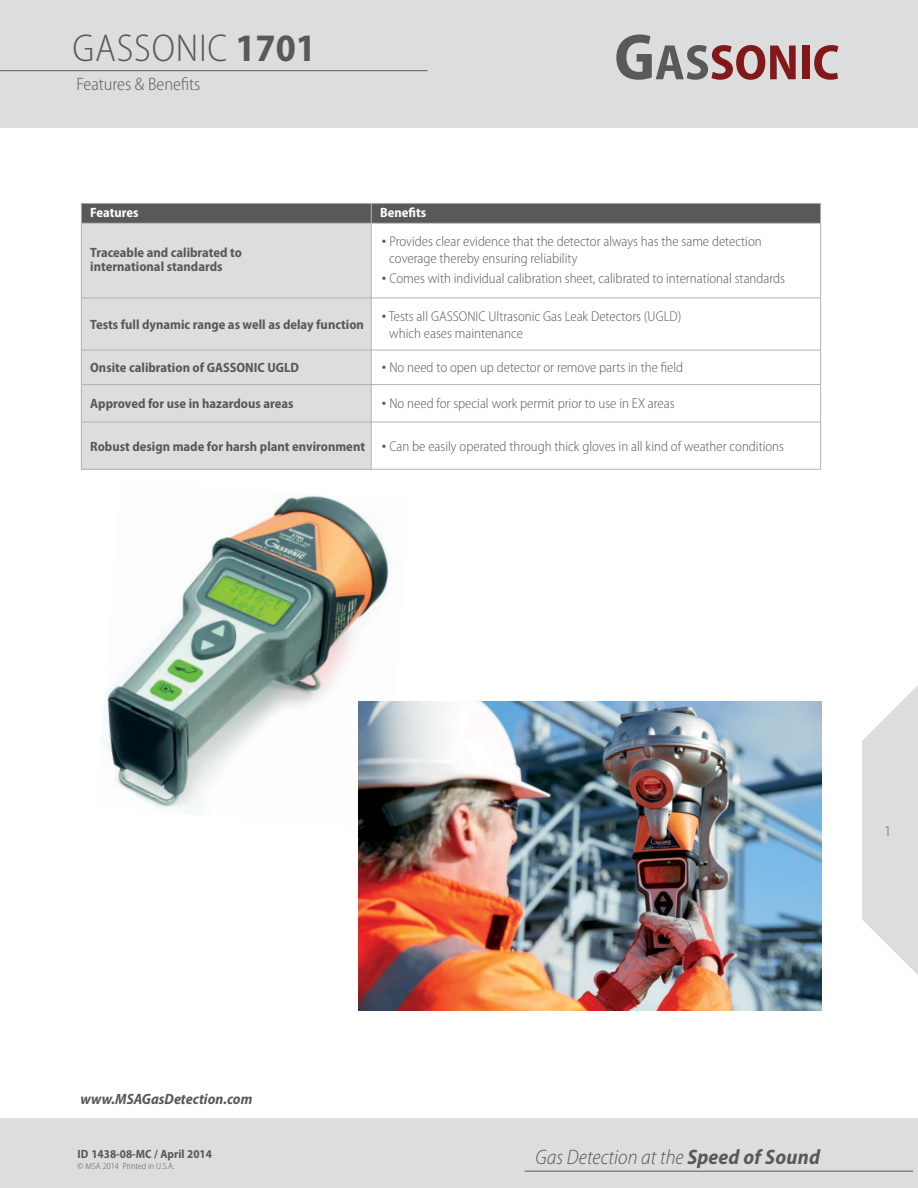
<style>
.page{position:relative;width:918px;height:1188px;background:#fff}
.page>*{position:absolute;margin:0;border:0;box-sizing:border-box;transform-origin:0 0}
.t1{font:300 semi-condensed 39px "Myriad Pro";letter-spacing:.02em;color:#58595b}
.t2{font:italic 300 semi-condensed 21px "Myriad Pro";color:#58595b}
.t3{font:300 semi-condensed 18px "Myriad Pro";color:#58595b}
.t4{font:italic 700 semi-condensed 15px "Myriad Pro";color:#58595b}
.t5{font:300 semi-condensed 15px "Myriad Pro";color:#58595b}
.t6{font:300 semi-condensed 14.25px/17.1px "Myriad Pro";color:#58595b}
.t7{font:700 semi-condensed 13.5px/14.2px "Myriad Pro";color:#58595b}
.t8{font:700 semi-condensed 13.5px "Myriad Pro";color:#fff}
.t9{font:700 semi-condensed 12px "Myriad Pro";color:#58595b}
.t10{font:300 semi-condensed 9px "Myriad Pro";color:#58595b}
.s1{font-weight:700}
.s2{font-size:18.3px}
.s3{font-weight:700;font-size:13.5px}
</style>
<div class="page">
<div style="left:0;top:1119px;width:918px;height:69px;background:#dcddde"></div>
<div style="left:0;top:0;width:918px;height:128px;background:#dcddde"></div>
<svg style="left:616px;top:35px;width:180px;height:45px"></svg>
<div style="left:802px;top:46px;width:7px;height:33px;background:#83181b"></div>
<svg style="left:814px;top:45px;width:24px;height:35px"></svg>
<hr style="left:525px;top:1171px;width:388px;height:1px;background:#58595b">
<hr style="left:0;top:70px;width:428px;height:1px;background:#58595b">
<svg style="left:862px;top:685px;width:56px;height:290px"></svg>
<div style="left:81px;top:203px;width:290px;height:20px;background:#58595b"></div>
<div style="left:371px;top:203px;width:450px;height:20px;background:#58595b"></div>
<div style="left:81px;top:223px;width:290px;height:75px;background:#dcddde"></div>
<div style="left:81px;top:298px;width:290px;height:52px;background:#dcddde"></div>
<div style="left:81px;top:350px;width:290px;height:35px;background:#dcddde"></div>
<div style="left:81px;top:385px;width:290px;height:37px;background:#dcddde"></div>
<div style="left:81px;top:422px;width:290px;height:48px;background:#dcddde"></div>
<hr style="left:81px;top:203px;width:1px;height:267px;background:#b2b4b6">
<hr style="left:371px;top:203px;width:1px;height:267px;background:#b2b4b6">
<hr style="left:820px;top:203px;width:1px;height:267px;background:#b2b4b6">
<hr style="left:81px;top:203px;width:740px;height:1px;background:#b2b4b6">
<hr style="left:81px;top:223px;width:740px;height:1px;background:#b2b4b6">
<hr style="left:81px;top:298px;width:740px;height:1px;background:#b2b4b6">
<hr style="left:81px;top:350px;width:740px;height:1px;background:#b2b4b6">
<hr style="left:81px;top:384px;width:740px;height:1px;background:#b2b4b6">
<hr style="left:81px;top:422px;width:740px;height:1px;background:#b2b4b6">
<hr style="left:81px;top:469px;width:740px;height:1px;background:#b2b4b6">
<img style="left:103px;top:495px;width:286px;height:335px">
<img style="left:359px;top:701px;width:462px;height:309px">
<h1 class="t1" style="left:73px;top:33px;width:245px">GASSONIC <span class="s1">1701</span></h1>
<p class="t3" style="left:77px;top:78px;width:125px">Features &amp; Benefits</p>
<p class="t8" style="left:90px;top:207px;width:50px">Features</p>
<p class="t8" style="left:380px;top:207px;width:48px">Benefits</p>
<p class="t7" style="left:90px;top:246px;width:153px">Traceable and calibrated to international standards</p>
<p class="t6" style="left:389px;top:234px;width:374px;text-indent:-8px"><span class="s2">•</span> Provides clear evidence that the detector always has the same detection coverage thereby ensuring reliability</p>
<p class="t6" style="left:382px;top:271px;width:405px"><span class="s2">•</span> Comes with individual calibration sheet, calibrated to international standards</p>
<p class="t7" style="left:90px;top:318px;width:275px">Tests full dynamic range as well as delay function</p>
<p class="t6" style="left:389px;top:309px;width:294px;text-indent:-8px"><span class="s2">•</span> Tests all GASSONIC Ultrasonic Gas Leak Detectors (UGLD) which eases maintenance</p>
<p class="t7" style="left:90px;top:362px;width:210px">Onsite calibration of GASSONIC UGLD</p>
<p class="t6" style="left:382px;top:361px;width:303px"><span class="s2">•</span> No need to open up detector or remove parts in the field</p>
<p class="t7" style="left:90px;top:398px;width:205px">Approved for use in hazardous areas</p>
<p class="t6" style="left:382px;top:396px;width:294px"><span class="s2">•</span> No need for special work permit prior to use in EX areas</p>
<p class="t6" style="left:90px;top:439px;width:695px"><span class="s3">Robust design made for harsh plant environment</span> <span class="s2">•</span> Can be easily operated through thick gloves in all kind of weather conditions</p>
<p class="t4" style="left:81px;top:1090px;width:173px">www.MSAGasDetection.com</p>
<p class="t9" style="left:78px;top:1149px;width:136px">ID 1438-08-MC / April 2014</p>
<p class="t10" style="left:78px;top:1163px;width:98px">© MSA 2014 Printed in U.S.A.</p>
<p class="t5" style="left:885px;top:825px;width:8px">1</p>
<h2 class="t2" style="left:535px;top:1144px;width:286px">Gas Detection at the <span class="s1">Speed of Sound</span></h2>
</div>
